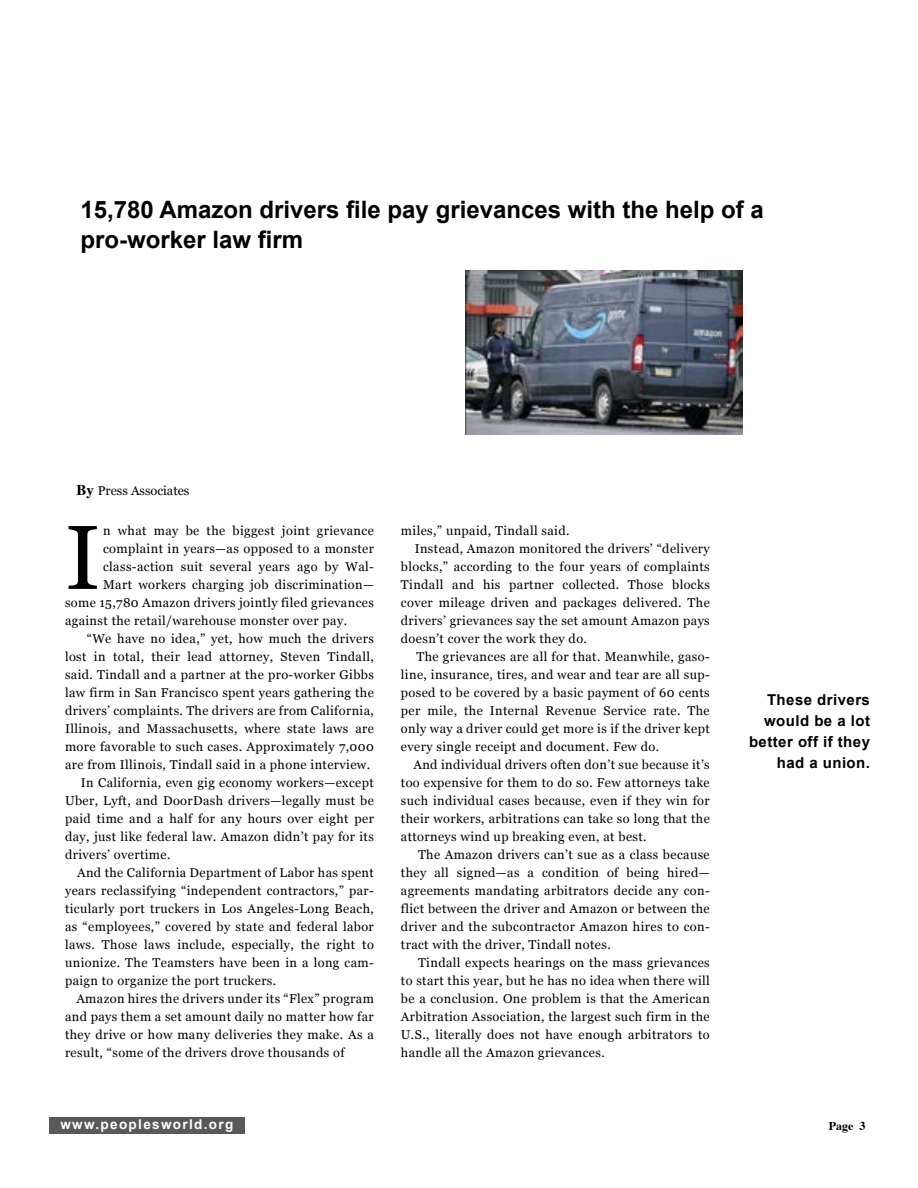
<style>
.page{position:relative;width:918px;height:1188px;background:#fff}
.page>*{position:absolute;margin:0;border:0;box-sizing:border-box;transform-origin:0 0}
.t1{font:90.75px "Georgia";color:#000}
.t2{font:700 24px/30px "Arial";color:#000}
.t3{font:700 15px/21px "Arial";letter-spacing:.03em;color:#000;text-align:right}
.t4{font:700 13.5px "Arial";color:#fff}
.t5{font:12.75px "Georgia";letter-spacing:.03em;color:#000}
.t6{font:12.75px "Georgia";color:#000}
.t7{font:700 12px "Times";color:#000}
.s1{font-family:"Times";font-weight:700;font-size:15px}
</style>
<div class="page">
<div style="left:49px;top:1118px;width:196px;height:16px;background:#58595b"></div>
<img style="left:465px;top:270px;width:277px;height:165px">
<h2 class="t2" style="left:80px;top:196px;width:685px">15,780 Amazon drivers file pay grievances with the help of a pro-worker law firm</h2>
<p class="t6" style="left:76px;top:481px;width:114px"><span class="s1">By</span> Press Associates</p>
<h1 class="t1" style="left:65px;top:491px;width:37px">I</h1>
<p class="t5" style="left:103px;top:521px;width:272px">n what may be the biggest joint grievance</p>
<p class="t5" style="left:103px;top:539px;width:272px">complaint in years—as opposed to a monster</p>
<p class="t5" style="left:103px;top:557px;width:272px">class-action suit several years ago by Wal-</p>
<p class="t5" style="left:103px;top:575px;width:272px">Mart workers charging job discrimination—</p>
<p class="t5" style="left:65px;top:593px;width:310px">some 15,780 Amazon drivers jointly filed grievances</p>
<p class="t5" style="left:65px;top:611px;width:284px">against the retail/warehouse monster over pay.</p>
<p class="t5" style="left:87px;top:629px;width:289px">“We have no idea,” yet, how much the drivers</p>
<p class="t5" style="left:65px;top:647px;width:310px">lost in total, their lead attorney, Steven Tindall,</p>
<p class="t5" style="left:65px;top:665px;width:310px">said. Tindall and a partner at the pro-worker Gibbs</p>
<p class="t5" style="left:65px;top:683px;width:310px">law firm in San Francisco spent years gathering the</p>
<p class="t5" style="left:65px;top:701px;width:310px">drivers’ complaints. The drivers are from California,</p>
<p class="t5" style="left:65px;top:719px;width:310px">Illinois, and Massachusetts, where state laws are</p>
<p class="t5" style="left:65px;top:737px;width:310px">more favorable to such cases. Approximately 7,000</p>
<p class="t5" style="left:65px;top:755px;width:307px">are from Illinois, Tindall said in a phone interview.</p>
<p class="t5" style="left:81px;top:773px;width:295px">In California, even gig economy workers—except</p>
<p class="t5" style="left:65px;top:791px;width:310px">Uber, Lyft, and DoorDash drivers—legally must be</p>
<p class="t5" style="left:65px;top:809px;width:310px">paid time and a half for any hours over eight per</p>
<p class="t5" style="left:65px;top:827px;width:310px">day, just like federal law. Amazon didn’t pay for its</p>
<p class="t5" style="left:65px;top:845px;width:107px">drivers’ overtime.</p>
<p class="t5" style="left:77px;top:863px;width:298px">And the California Department of Labor has spent</p>
<p class="t5" style="left:65px;top:881px;width:310px">years reclassifying “independent contractors,” par-</p>
<p class="t5" style="left:65px;top:899px;width:310px">ticularly port truckers in Los Angeles-Long Beach,</p>
<p class="t5" style="left:65px;top:917px;width:310px">as “employees,” covered by state and federal labor</p>
<p class="t5" style="left:65px;top:935px;width:310px">laws. Those laws include, especially, the right to</p>
<p class="t5" style="left:65px;top:953px;width:310px">unionize. The Teamsters have been in a long cam-</p>
<p class="t5" style="left:65px;top:971px;width:213px">paign to organize the port truckers.</p>
<p class="t5" style="left:76px;top:989px;width:299px">Amazon hires the drivers under its “Flex” program</p>
<p class="t5" style="left:65px;top:1007px;width:310px">and pays them a set amount daily no matter how far</p>
<p class="t5" style="left:65px;top:1025px;width:310px">they drive or how many deliveries they make. As a</p>
<p class="t5" style="left:65px;top:1043px;width:281px">result, “some of the drivers drove thousands of</p>
<p class="t4" style="left:60px;top:1116px;width:174px">www.peoplesworld.org</p>
<p class="t5" style="left:401px;top:521px;width:170px">miles,” unpaid, Tindall said.</p>
<p class="t5" style="left:415px;top:539px;width:297px">Instead, Amazon monitored the drivers’ “delivery</p>
<p class="t5" style="left:401px;top:557px;width:310px">blocks,” according to the four years of complaints</p>
<p class="t5" style="left:401px;top:575px;width:310px">Tindall and his partner collected. Those blocks</p>
<p class="t5" style="left:401px;top:593px;width:310px">cover mileage driven and packages delivered. The</p>
<p class="t5" style="left:401px;top:611px;width:310px">drivers’ grievances say the set amount Amazon pays</p>
<p class="t5" style="left:401px;top:629px;width:188px">doesn’t cover the work they do.</p>
<p class="t5" style="left:416px;top:647px;width:295px">The grievances are all for that. Meanwhile, gaso-</p>
<p class="t5" style="left:401px;top:665px;width:310px">line, insurance, tires, and wear and tear are all sup-</p>
<p class="t5" style="left:401px;top:683px;width:310px">posed to be covered by a basic payment of 60 cents</p>
<p class="t5" style="left:401px;top:701px;width:310px">per mile, the Internal Revenue Service rate. The</p>
<p class="t5" style="left:401px;top:719px;width:310px">only way a driver could get more is if the driver kept</p>
<p class="t5" style="left:401px;top:737px;width:260px">every single receipt and document. Few do.</p>
<p class="t5" style="left:413px;top:755px;width:298px">And individual drivers often don’t sue because it’s</p>
<p class="t5" style="left:401px;top:773px;width:310px">too expensive for them to do so. Few attorneys take</p>
<p class="t5" style="left:401px;top:791px;width:310px">such individual cases because, even if they win for</p>
<p class="t5" style="left:401px;top:809px;width:310px">their workers, arbitrations can take so long that the</p>
<p class="t5" style="left:401px;top:827px;width:247px">attorneys wind up breaking even, at best.</p>
<p class="t5" style="left:418px;top:845px;width:293px">The Amazon drivers can’t sue as a class because</p>
<p class="t5" style="left:401px;top:863px;width:310px">they all signed—as a condition of being hired—</p>
<p class="t5" style="left:401px;top:881px;width:310px">agreements mandating arbitrators decide any con-</p>
<p class="t5" style="left:401px;top:899px;width:310px">flict between the driver and Amazon or between the</p>
<p class="t5" style="left:401px;top:917px;width:310px">driver and the subcontractor Amazon hires to con-</p>
<p class="t5" style="left:401px;top:935px;width:211px">tract with the driver, Tindall notes.</p>
<p class="t5" style="left:418px;top:953px;width:293px">Tindall expects hearings on the mass grievances</p>
<p class="t5" style="left:401px;top:971px;width:310px">to start this year, but he has no idea when there will</p>
<p class="t5" style="left:401px;top:989px;width:310px">be a conclusion. One problem is that the American</p>
<p class="t5" style="left:401px;top:1007px;width:310px">Arbitration Association, the largest such firm in the</p>
<p class="t5" style="left:401px;top:1025px;width:310px">U.S., literally does not have enough arbitrators to</p>
<p class="t5" style="left:401px;top:1043px;width:205px">handle all the Amazon grievances.</p>
<p class="t3" style="left:749px;top:690px;width:123px">These drivers would be a lot better off if they had a union.</p>
<p class="t7" style="left:829px;top:1114px;width:38px">Page 3</p>
</div>
